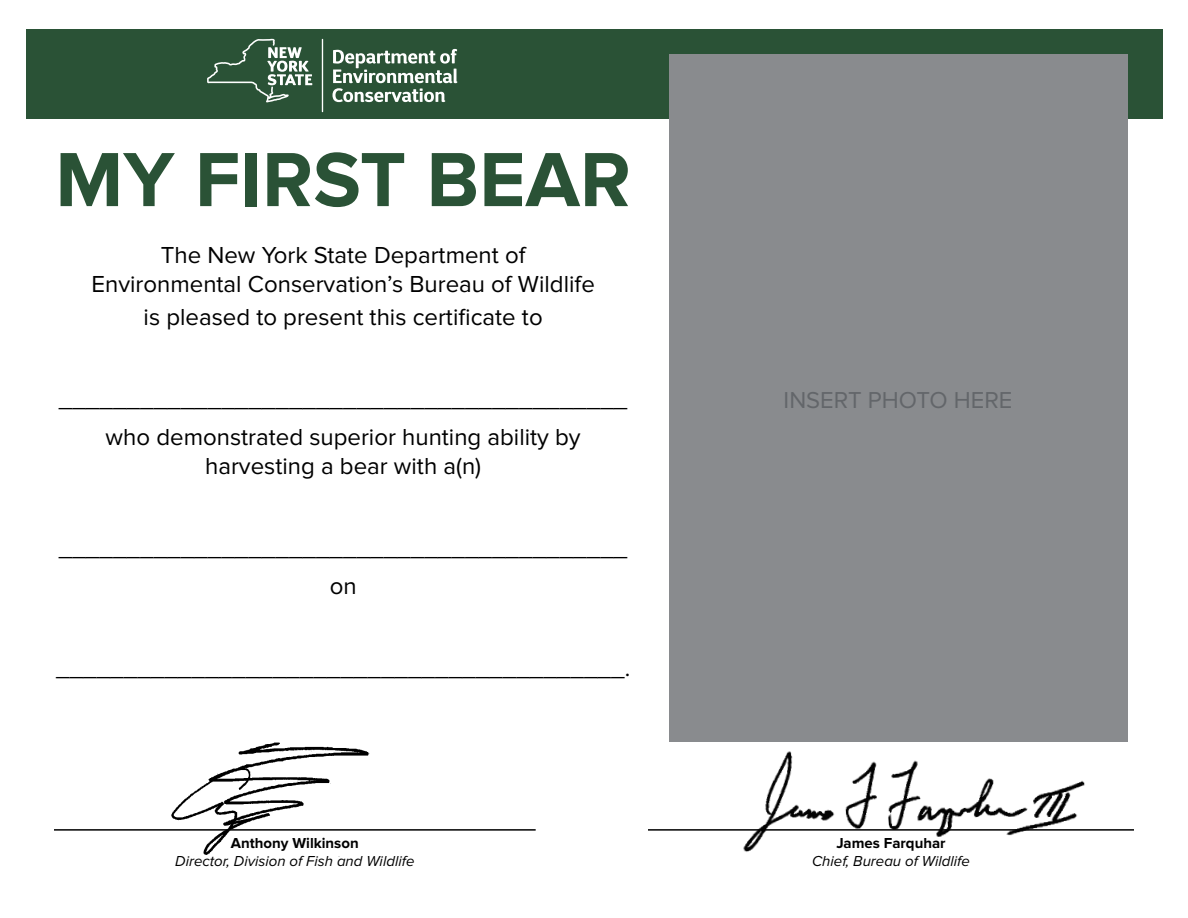
<style>
.page{position:relative;width:1188px;height:918px;background:#fff}
.page>*{position:absolute;margin:0;border:0;box-sizing:border-box;transform-origin:0 0}
.t1{font:700 79.5px "Proxima Nova";color:#2a5236}
.t2{font:24px/37.5px "Proxima Nova";color:#000;text-align:center}
.t3{font:23.85px "Proxima Nova";color:#63666a}
.t4{font:italic 15px "Proxima Nova";color:#000}
.t5{font:700 15px "Proxima Nova";color:#000}
</style>
<div class="page">
<hr style="left:648px;top:829px;width:486px;height:2px;background:#000">
<hr style="left:54px;top:829px;width:482px;height:2px;background:#000">
<img style="left:701px;top:701px;width:427px;height:151px">
<img style="left:164px;top:742px;width:214px;height:115px">
<div style="left:26px;top:29px;width:1136px;height:89px;background:#2a5236"></div>
<svg style="left:332px;top:49px;width:125px;height:53px"></svg>
<hr style="left:322px;top:39px;width:1px;height:73px;background:#fff">
<svg style="left:207px;top:39px;width:105px;height:63px"></svg>
<div style="left:669px;top:55px;width:458px;height:687px;background:#898b8e"></div>
<h1 class="t1" style="left:55px;top:134px;width:577px">MY FIRST BEAR</h1>
<p class="t2" style="left:92px;top:241px;width:505px;line-height:28.8px">The New York State Department of<br>Environmental Conservation’s Bureau of Wildlife</p>
<p class="t2" style="left:144px;top:299px;width:401px">is pleased to present this certificate to</p>
<p class="t2" style="left:59px;top:381px;width:570px">__________________________________________ who demonstrated superior hunting ability by</p>
<p class="t2" style="left:205px;top:447px;width:278px">harvesting a bear with a(n)</p>
<p class="t2" style="left:59px;top:530px;width:570px">__________________________________________ on</p>
<p class="t2" style="left:56px;top:650px;width:576px">__________________________________________.</p>
<p class="t5" style="left:231px;top:834px;width:129px">Anthony Wilkinson</p>
<p class="t4" style="left:175px;top:852px;width:241px">Director, Division of Fish and Wildlife</p>
<p class="t3" style="left:784px;top:386px;width:230px">INSERT PHOTO HERE</p>
<p class="t5" style="left:836px;top:834px;width:111px">James Farquhar</p>
<p class="t4" style="left:812px;top:852px;width:159px">Chief, Bureau of Wildlife</p>
</div>
